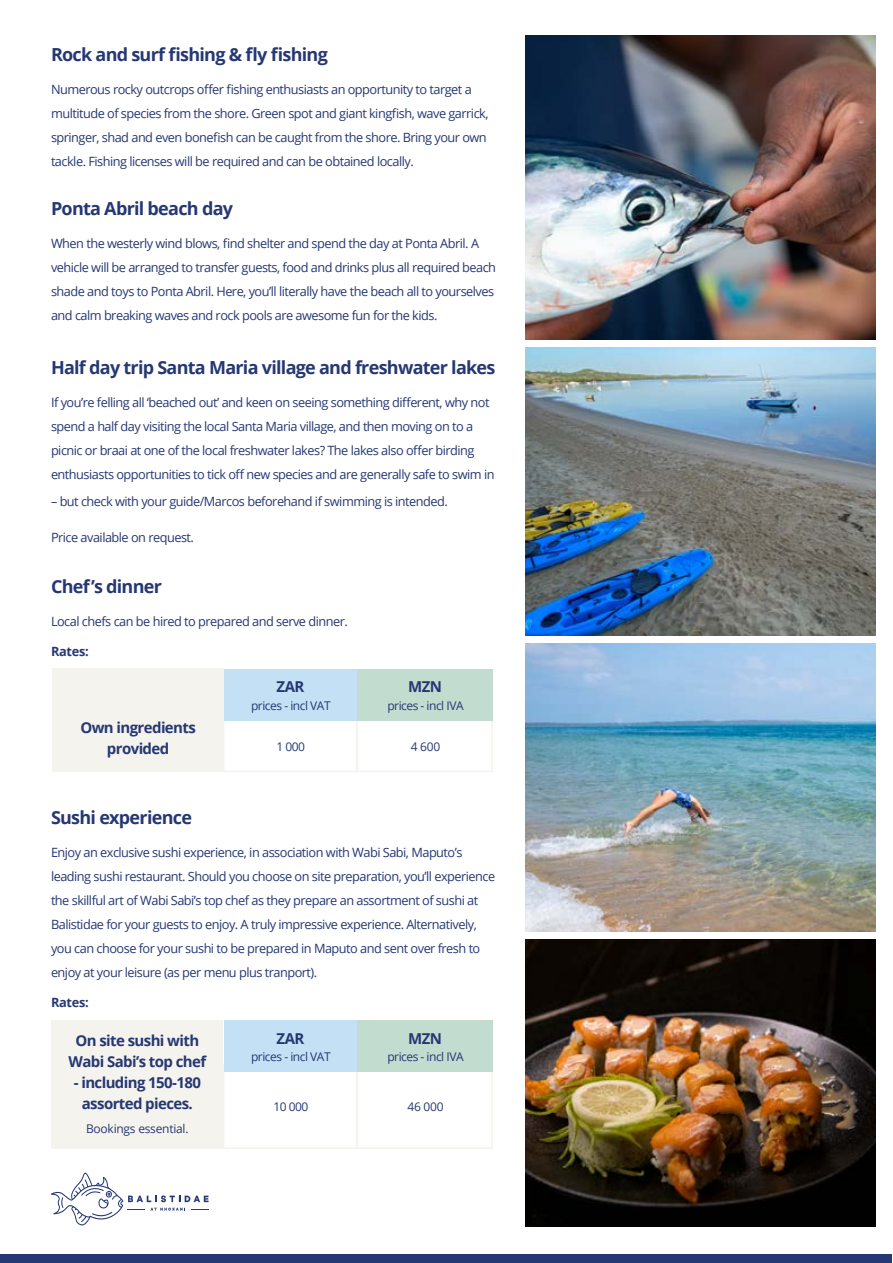
<style>
.page{position:relative;width:893px;height:1263px;background:#fff}
.page>*{position:absolute;margin:0;border:0;box-sizing:border-box;transform-origin:0 0}
.t1{font:700 18px "Open Sans";letter-spacing:-.04em;color:#263873}
.t2{font:700 15px/21px "Open Sans";letter-spacing:-.04em;color:#263873;text-align:center}
.t3{font:12.75px/24px "Open Sans";letter-spacing:-.04em;color:#263873}
.t4{font:700 12.75px "Open Sans";letter-spacing:-.02em;color:#263873}
.t5{font:12px "Open Sans";letter-spacing:-.04em;color:#263873}
.t6{font:12px "Open Sans";letter-spacing:-.02em;color:#263873}
</style>
<div class="page">
<svg style="left:51px;top:1172px;width:158px;height:53px"></svg>
<div style="left:0;top:1254px;width:892px;height:9px;background:#263873"></div>
<img style="left:525px;top:35px;width:350px;height:305px">
<img style="left:525px;top:348px;width:350px;height:287px">
<img style="left:525px;top:643px;width:350px;height:288px">
<img style="left:525px;top:939px;width:350px;height:288px">
<div style="left:356px;top:703px;width:137px;height:69px;border:2px solid #f5f3ed"></div>
<div style="left:223px;top:699px;width:135px;height:73px;border:2px solid #f5f3ed"></div>
<div style="left:52px;top:669px;width:172px;height:103px;background:#f5f3ed"></div>
<div style="left:224px;top:669px;width:133px;height:51px;background:#c4e0f5"></div>
<div style="left:357px;top:669px;width:136px;height:51px;background:#c2dccf"></div>
<div style="left:51px;top:1020px;width:172px;height:129px;background:#f5f3ed"></div>
<div style="left:356px;top:1057px;width:137px;height:92px;border:2px solid #f5f3ed"></div>
<div style="left:223px;top:1064px;width:135px;height:85px;border:2px solid #f5f3ed"></div>
<div style="left:224px;top:1020px;width:133px;height:52px;background:#c4e0f5"></div>
<div style="left:357px;top:1020px;width:136px;height:52px;background:#c2dccf"></div>
<h1 class="t1" style="left:51px;top:42px;width:278px">Rock and surf fishing &amp; fly fishing</h1>
<p class="t3" style="left:51px;top:77px;width:439px">Numerous rocky outcrops offer fishing enthusiasts an opportunity to target a multitude of species from the shore. Green spot and giant kingfish, wave garrick, springer, shad and even bonefish can be caught from the shore. Bring your own tackle. Fishing licenses will be required and can be obtained locally.</p>
<h1 class="t1" style="left:51px;top:196px;width:184px">Ponta Abril beach day</h1>
<p class="t3" style="left:51px;top:231px;width:447px">When the westerly wind blows, find shelter and spend the day at Ponta Abril. A vehicle will be arranged to transfer guests, food and drinks plus all required beach shade and toys to Ponta Abril. Here, you’ll literally have the beach all to yourselves and calm breaking waves and rock pools are awesome fun for the kids.</p>
<h1 class="t1" style="left:51px;top:355px;width:446px">Half day trip Santa Maria village and freshwater lakes</h1>
<p class="t3" style="left:51px;top:390px;width:445px">If you’re felling all ‘beached out’ and keen on seeing something different, why not spend a half day visiting the local Santa Maria village, and then moving on to a picnic or braai at one of the local freshwater lakes? The lakes also offer birding enthusiasts opportunities to tick off new species and are generally safe to swim in</p>
<p class="t3" style="left:51px;top:489px;width:398px">– but check with your guide/Marcos beforehand if swimming is intended.</p>
<p class="t3" style="left:51px;top:525px;width:144px">Price available on request.</p>
<h1 class="t1" style="left:51px;top:574px;width:112px">Chef’s dinner</h1>
<p class="t3" style="left:51px;top:609px;width:298px">Local chefs can be hired to prepared and serve dinner.</p>
<p class="t4" style="left:51px;top:643px;width:39px">Rates:</p>
<p class="t2" style="left:80px;top:716px;width:117px">Own ingredients provided</p>
<p class="t2" style="left:277px;top:676px;width:29px">ZAR</p>
<p class="t5" style="left:251px;top:697px;width:81px">prices - incl VAT</p>
<p class="t5" style="left:276px;top:739px;width:30px">1 000</p>
<p class="t2" style="left:408px;top:676px;width:35px">MZN</p>
<p class="t5" style="left:387px;top:697px;width:78px">prices - incl IVA</p>
<p class="t5" style="left:411px;top:739px;width:31px">4 600</p>
<h1 class="t1" style="left:51px;top:805px;width:142px">Sushi experience</h1>
<p class="t3" style="left:51px;top:840px;width:446px">Enjoy an exclusive sushi experience, in association with Wabi Sabi, Maputo’s leading sushi restaurant. Should you choose on site preparation, you’ll experience the skillful art of Wabi Sabi’s top chef as they prepare an assortment of sushi at Balistidae for your guests to enjoy. A truly impressive experience. Alternatively, you can choose for your sushi to be prepared in Maputo and sent over fresh to enjoy at your leisure (as per menu plus tranport).</p>
<p class="t4" style="left:51px;top:994px;width:39px">Rates:</p>
<p class="t2" style="left:69px;top:1029px;width:139px">On site sushi with<br>Wabi Sabi’s top chef</p>
<p class="t2" style="left:74px;top:1071px;width:129px">- including 150-180 assorted pieces.</p>
<p class="t6" style="left:86px;top:1120px;width:104px">Bookings essential.</p>
<p class="t2" style="left:277px;top:1028px;width:29px">ZAR</p>
<p class="t5" style="left:251px;top:1049px;width:81px">prices - incl VAT</p>
<p class="t5" style="left:273px;top:1098px;width:37px">10 000</p>
<p class="t2" style="left:408px;top:1028px;width:35px">MZN</p>
<p class="t5" style="left:387px;top:1049px;width:78px">prices - incl IVA</p>
<p class="t5" style="left:407px;top:1098px;width:38px">46 000</p>
</div>
